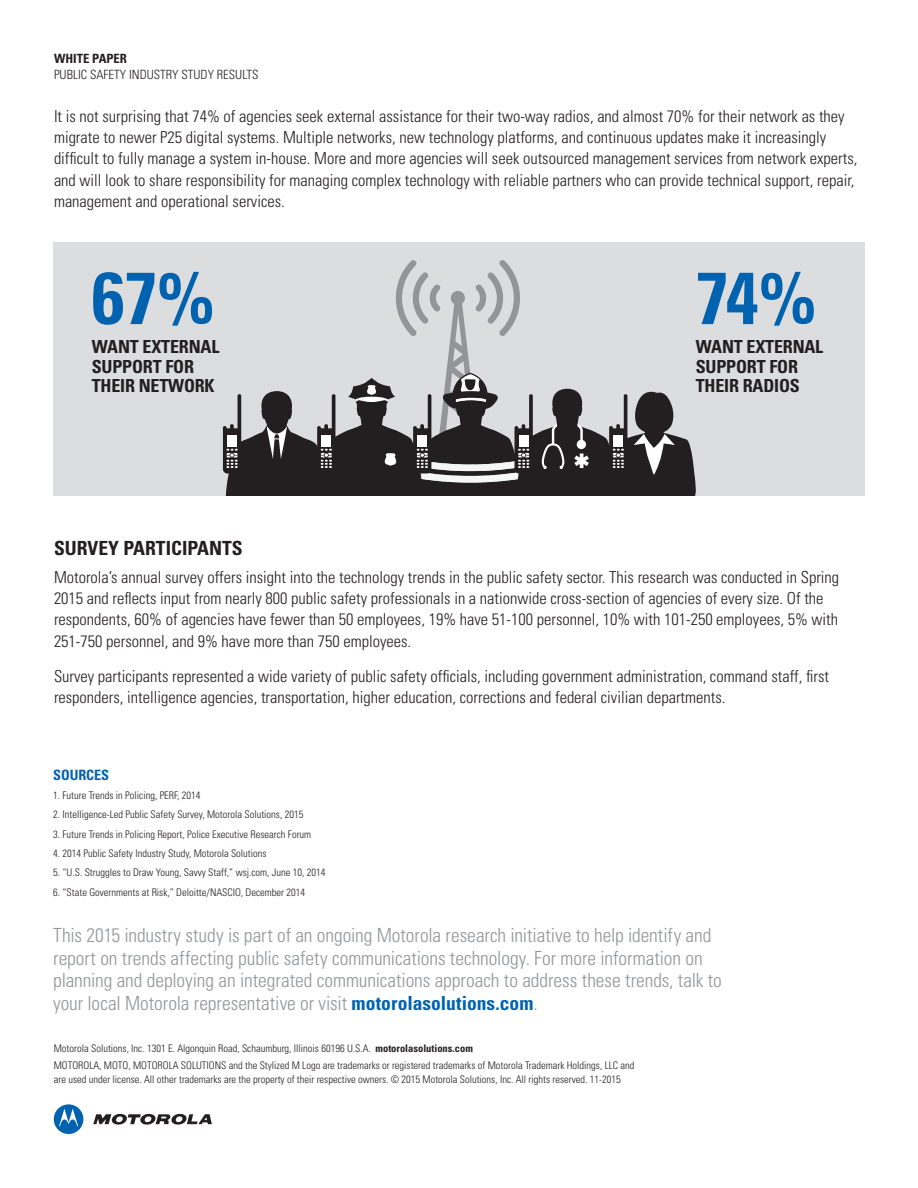
<style>
.page{position:relative;width:918px;height:1188px;background:#fff}
.page>*{position:absolute;margin:0;border:0;box-sizing:border-box;transform-origin:0 0}
.t1{font:700 condensed 73.5px "Univers";color:#0162b0}
.t2{font:300 condensed 19.5px/22.5px "Univers";color:#939598}
.t3{font:700 condensed 19.5px "Univers";color:#231f20}
.t4{font:700 condensed 18px/19.5px "Univers";letter-spacing:-.01em;color:#231f20}
.t5{font:300 condensed 16.5px/21.3px "Univers";color:#231f20}
.t6{font:700 condensed 14.25px "Univers";letter-spacing:-.005em;color:#0162b0}
.t7{font:300 condensed 12.75px "Univers";color:#231f20}
.t8{font:700 condensed 12.75px "Univers";color:#231f20}
.t9{font:300 condensed 10.5px/13.5px "Univers";color:#231f20}
.s1{font-weight:700;color:#0162b0}
.s2{font-weight:700}
</style>
<div class="page">
<div style="left:53px;top:243px;width:812px;height:253px;background:#dcdddf"></div>
<svg style="left:223px;top:260px;width:473px;height:236px"></svg>
<svg style="left:93px;top:1114px;width:119px;height:11px"></svg>
<svg style="left:54px;top:1104px;width:29px;height:30px"></svg>
<p class="t8" style="left:54px;top:51px;width:75px">WHITE PAPER</p>
<p class="t7" style="left:54px;top:66px;width:206px">PUBLIC SAFETY INDUSTRY STUDY RESULTS</p>
<p class="t5" style="left:54px;top:105px;width:805px">It is not surprising that 74% of agencies seek external assistance for their two-way radios, and almost 70% for their network as they migrate to newer P25 digital systems. Multiple networks, new technology platforms, and continuous updates make it increasingly difficult to fully manage a system in-house. More and more agencies will seek outsourced management services from network experts, and will look to share responsibility for managing complex technology with reliable partners who can provide technical support, repair, management and operational services.</p>
<p class="t1" style="left:92px;top:253px;width:124px">67%</p>
<p class="t1" style="left:696px;top:253px;width:122px">74%</p>
<p class="t4" style="left:92px;top:337px;width:129px">WANT EXTERNAL<br>SUPPORT FOR<br>THEIR NETWORK</p>
<p class="t4" style="left:696px;top:337px;width:129px">WANT EXTERNAL<br>SUPPORT FOR<br>THEIR RADIOS</p>
<p class="t3" style="left:54px;top:536px;width:190px">SURVEY PARTICIPANTS</p>
<p class="t5" style="left:54px;top:566px;width:787px">Motorola’s annual survey offers insight into the technology trends in the public safety sector. This research was conducted in Spring 2015 and reflects input from nearly 800 public safety professionals in a nationwide cross-section of agencies of every size. Of the respondents, 60% of agencies have fewer than 50 employees, 19% have 51-100 personnel, 10% with 101-250 employees, 5% with 251-750 personnel, and 9% have more than 750 employees.</p>
<p class="t5" style="left:54px;top:665px;width:777px">Survey participants represented a wide variety of public safety officials, including government administration, command staff, first responders, intelligence agencies, transportation, higher education, corrections and federal civilian departments.</p>
<p class="t6" style="left:53px;top:766px;width:58px">SOURCES</p>
<p class="t9" style="left:53px;top:789px;width:149px">1. Future Trends in Policing, PERF, 2014</p>
<p class="t9" style="left:53px;top:808px;width:252px">2. Intelligence-Led Public Safety Survey, Motorola Solutions, 2015</p>
<p class="t9" style="left:53px;top:827px;width:260px">3. Future Trends in Policing Report, Police Executive Research Forum</p>
<p class="t9" style="left:53px;top:847px;width:215px">4. 2014 Public Safety Industry Study, Motorola Solutions</p>
<p class="t9" style="left:53px;top:866px;width:274px">5. “U.S. Struggles to Draw Young, Savvy Staff,” wsj.com, June 10, 2014</p>
<p class="t9" style="left:53px;top:885px;width:253px">6. “State Governments at Risk,” Deloitte/NASCIO, December 2014</p>
<p class="t2" style="left:53px;top:924px;width:670px">This 2015 industry study is part of an ongoing Motorola research initiative to help identify and report on trends affecting public safety communications technology. For more information on planning and deploying an integrated communications approach to address these trends, talk to your local Motorola representative or visit <span class="s1">motorolasolutions.com</span>.</p>
<p class="t9" style="left:54px;top:1042px;width:421px">Motorola Solutions, Inc. 1301 E. Algonquin Road, Schaumburg, Illinois 60196 U.S.A. <span class="s2">motorolasolutions.com</span></p>
<p class="t9" style="left:54px;top:1059px;width:582px">MOTOROLA, MOTO, MOTOROLA SOLUTIONS and the Stylized M Logo are trademarks or registered trademarks of Motorola Trademark Holdings, LLC and are used under license. All other trademarks are the property of their respective owners. © 2015 Motorola Solutions, Inc. All rights reserved. 11-2015</p>
</div>
